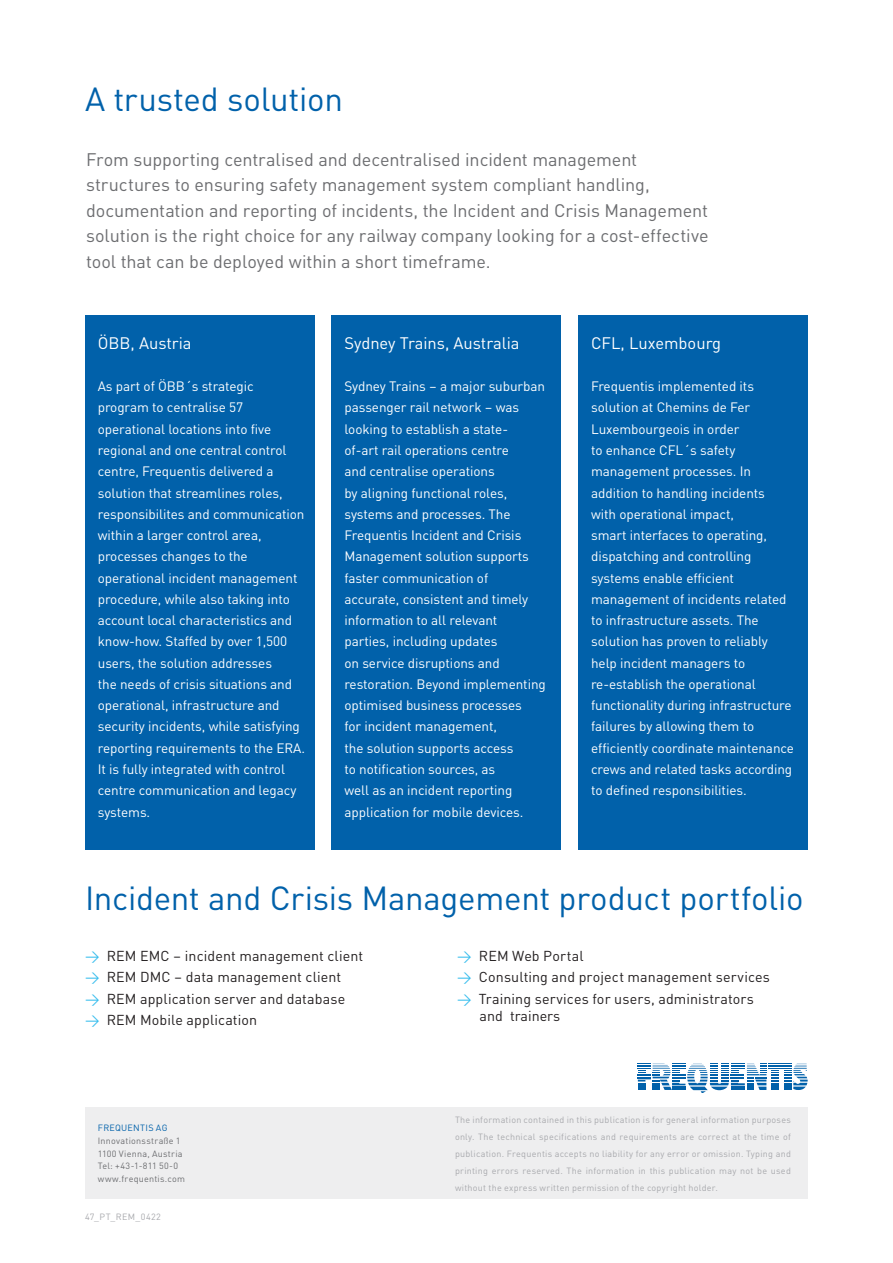
<style>
.page{position:relative;width:893px;height:1263px;background:#fff}
.page>*{position:absolute;margin:0;border:0;box-sizing:border-box;transform-origin:0 0}
.t1{font:33px "DINOT";letter-spacing:-.01em;color:#0161aa}
.t2{font:18px/25.5px "DINOT";letter-spacing:-.005em;color:#6c6d70}
.t3{font:16.5px "DINOT";color:#fff}
.t4{font:14.25px/17.1px "DINOT";letter-spacing:.01em;color:#231f20}
.t5{font:13.5px/21.3px "DINOT";letter-spacing:-.005em;color:#fff}
.t6{font:9px/17px "DINOT";letter-spacing:.03em;color:#a8a9ad;text-align:justify}
.t7{font:9px/12.8px "DINOT";letter-spacing:.025em;color:#6c6d70}
.t8{font:9px "DINOT";letter-spacing:.03em;color:#0161aa}
.s1{color:#34bced}
</style>
<div class="page">
<div style="left:85px;top:1108px;width:723px;height:91px;background:#eeeeef"></div>
<svg style="left:638px;top:1063px;width:170px;height:30px"></svg>
<div style="left:85px;top:315px;width:230px;height:534px;background:#0161aa"></div>
<div style="left:332px;top:315px;width:229px;height:534px;background:#0161aa"></div>
<div style="left:578px;top:315px;width:230px;height:534px;background:#0161aa"></div>
<h1 class="t1" style="left:85px;top:73px;width:259px">A trusted solution</h1>
<p class="t2" style="left:86px;top:145px;width:624px">From supporting centralised and decentralised incident management structures to ensuring safety management system compliant handling, documentation and reporting of incidents, the Incident and Crisis Management solution is the right choice for any railway company looking for a cost-effective tool that can be deployed within a short timeframe.</p>
<p class="t3" style="left:98px;top:330px;width:95px">ÖBB, Austria</p>
<p class="t5" style="left:98px;top:375px;width:209px">As part of ÖBB´s strategic program to centralise 57 operational locations into five regional and one central control centre, Frequentis delivered a solution that streamlines roles, responsibilites and communication within a larger control area, processes changes to the operational incident management procedure, while also taking into account local characteristics and know-how. Staffed by over 1,500 users, the solution addresses<br>the needs of crisis situations and operational, infrastructure and security incidents, while satisfying reporting requirements to the ERA.<br>It is fully integrated with control centre communication and legacy systems.</p>
<p class="t3" style="left:344px;top:330px;width:177px">Sydney Trains, Australia</p>
<p class="t5" style="left:344px;top:375px;width:203px">Sydney Trains – a major suburban passenger rail network – was looking to establish a state-<br>of-art rail operations centre<br>and centralise operations<br>by aligning functional roles, systems and processes. The<br>Frequentis Incident and Crisis<br>Management solution supports faster communication of accurate, consistent and timely information to all relevant<br>parties, including updates<br>on service disruptions and restoration. Beyond implementing optimised business processes<br>for incident management,<br>the solution supports access<br>to notification sources, as<br>well as an incident reporting application for mobile devices.</p>
<p class="t3" style="left:591px;top:330px;width:131px">CFL, Luxembourg</p>
<p class="t5" style="left:591px;top:375px;width:204px">Frequentis implemented its solution at Chemins de Fer<br>Luxembourgeois in order<br>to enhance CFL´s safety management processes. In addition to handling incidents<br>with operational impact,<br>smart interfaces to operating, dispatching and controlling systems enable efficient management of incidents related to infrastructure assets. The solution has proven to reliably help incident managers to re-establish the operational functionality during infrastructure failures by allowing them to efficiently coordinate maintenance crews and related tasks according to defined responsibilities.</p>
<h1 class="t1" style="left:85px;top:873px;width:720px">Incident and Crisis Management product portfolio</h1>
<p class="t4" style="left:85px;top:946px;width:280px"><span class="s1">→</span> REM EMC – incident management client</p>
<p class="t4" style="left:85px;top:968px;width:258px"><span class="s1">→</span> REM DMC – data management client</p>
<p class="t4" style="left:85px;top:989px;width:262px"><span class="s1">→</span> REM application server and database</p>
<p class="t4" style="left:85px;top:1010px;width:174px"><span class="s1">→</span> REM Mobile application</p>
<p class="t8" style="left:98px;top:1121px;width:71px">FREQUENTIS AG</p>
<p class="t7" style="left:98px;top:1134px;width:89px">Innovationsstraße 1<br>1100 Vienna, Austria<br>Tel: +43-1-811 50-0 www.frequentis.com</p>
<p class="t6" style="left:85px;top:1208px;width:77px">47_PT_REM_0422</p>
<p class="t4" style="left:457px;top:946px;width:128px"><span class="s1">→</span> REM Web Portal</p>
<p class="t4" style="left:457px;top:968px;width:314px"><span class="s1">→</span> Consulting and project management services</p>
<p class="t4" style="left:480px;top:989px;width:276px;text-indent:-23px"><span class="s1">→</span> Training services for users, administrators and trainers</p>
<p class="t6" style="left:455px;top:1110px;width:337px">The information contained in this publication is for general information purposes only. The technical specifications and requirements are correct at the time of publication. Frequentis accepts no liability for any error or omission. Typing and printing errors reserved. The information in this publication may not be used without the express written permission of the copyright holder.</p>
</div>
